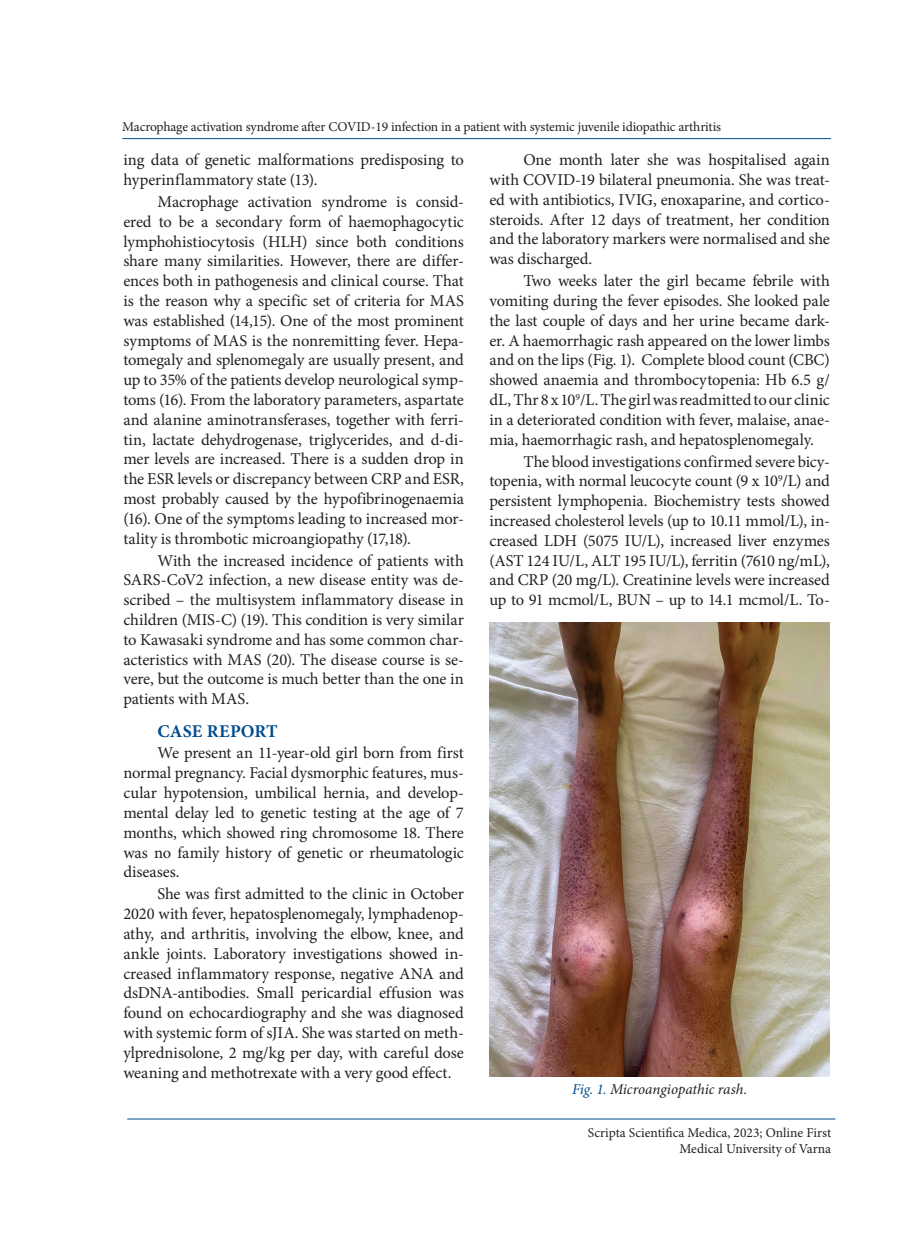
<style>
.page{position:relative;width:915px;height:1238px;background:#fff}
.page>*{position:absolute;margin:0;border:0;box-sizing:border-box;transform-origin:0 0}
.t1{font:700 18px "Minion Pro";letter-spacing:.01em;color:#004d8d}
.t2{font:16.5px/19.8px "Minion Pro";letter-spacing:-.01em;color:#231f20;text-align:justify}
.t3{font:italic 15px "Minion Pro";letter-spacing:-.005em;color:#231f20}
.t4{font:13.5px/16.2px "Minion Pro";letter-spacing:-.01em;color:#231f20;text-align:right}
.s1{color:#004d8d}
</style>
<div class="page">
<hr style="left:481px;top:1118px;width:354px;height:1px;background:#004d8d">
<hr style="left:127px;top:1118px;width:354px;height:1px;background:#004d8d">
<hr style="left:122px;top:138px;width:708px;height:1px;background:#004d8d">
<img style="left:489px;top:622px;width:340px;height:454px">
<p class="t4" style="left:122px;top:119px;width:600px">Macrophage activation syndrome after COVID-19 infection in a patient with systemic juvenile idiopathic arthritis</p>
<p class="t2" style="left:489px;top:150px;width:342px;text-indent:34px">One month later she was hospitalised again with COVID-19 bilateral pneumonia. She was treat&shy;ed with antibiotics, IVIG, enoxaparine, and cortico&shy;steroids. After 12 days of treatment, her condition and the laboratory markers were normalised and she was discharged.</p>
<p class="t2" style="left:489px;top:271px;width:342px;text-indent:34px">Two weeks later the girl became febrile with vomiting during the fever episodes. She looked pale the last couple of days and her urine became dark&shy;er. A haemorrhagic rash appeared on the lower limbs and on the lips (Fig. 1). Complete blood count (CBC) showed anaemia and thrombocytopenia: Hb 6.5 g/ dL, Thr 8 x 10<sup>9</sup>/L. The girl was readmitted to our clinic in a deteriorated condition with fever, malaise, anae&shy;mia, haemorrhagic rash, and hepatosplenomegaly.</p>
<p class="t2" style="left:489px;top:451px;width:342px;text-indent:34px">The blood investigations confirmed severe bicy&shy;topenia, with normal leucocyte count (9 x 10<sup>9</sup>/L) and persistent lymphopenia. Biochemistry tests showed increased cholesterol levels (up to 10.11 mmol/L), in&shy;creased LDH (5075 IU/L), increased liver enzymes (AST 124 IU/L, ALT 195 IU/L), ferritin (7610 ng/mL), and CRP (20 mg/L). Creatinine levels were increased up to 91 mcmol/L, BUN – up to 14.1 mcmol/L. To-</p>
<p class="t2" style="left:123px;top:150px;width:342px">ing data of genetic malformations predisposing to hyperinflammatory state (13).</p>
<p class="t2" style="left:123px;top:192px;width:342px;text-indent:34px">Macrophage activation syndrome is consid&shy;ered to be a secondary form of haemophagocytic lymphohistiocytosis (HLH) since both conditions share many similarities. However, there are differ&shy;ences both in pathogenesis and clinical course. That is the reason why a specific set of criteria for MAS was established (14,15). One of the most prominent symptoms of MAS is the nonremitting fever. Hepa&shy;tomegaly and splenomegaly are usually present, and up to 35% of the patients develop neurological symp&shy;toms (16). From the laboratory parameters, aspartate and alanine aminotransferases, together with ferri&shy;tin, lactate dehydrogenase, triglycerides, and d-di&shy;mer levels are increased. There is a sudden drop in the ESR levels or discrepancy between CRP and ESR, most probably caused by the hypofibrinogenaemia (16). One of the symptoms leading to increased mor&shy;tality is thrombotic microangiopathy (17,18).</p>
<p class="t2" style="left:123px;top:550px;width:342px;text-indent:34px">With the increased incidence of patients with SARS-CoV2 infection, a new disease entity was de&shy;scribed – the multisystem inflammatory disease in children (MIS-C) (19). This condition is very similar to Kawasaki syndrome and has some common char&shy;acteristics with MAS (20). The disease course is se&shy;vere, but the outcome is much better than the one in patients with MAS.</p>
<p class="t1" style="left:157px;top:718px;width:122px">CASE REPORT</p>
<p class="t2" style="left:123px;top:743px;width:342px;text-indent:34px">We present an 11-year-old girl born from first normal pregnancy. Facial dysmorphic features, mus&shy;cular hypotension, umbilical hernia, and develop&shy;mental delay led to genetic testing at the age of 7 months, which showed ring chromosome 18. There was no family history of genetic or rheumatologic diseases.</p>
<p class="t2" style="left:123px;top:884px;width:342px;text-indent:34px">She was first admitted to the clinic in October 2020 with fever, hepatosplenomegaly, lymphadenop&shy;athy, and arthritis, involving the elbow, knee, and ankle joints. Laboratory investigations showed in&shy;creased inflammatory response, negative ANA and dsDNA-antibodies. Small pericardial effusion was found on echocardiography and she was diagnosed with systemic form of sJIA. She was started on meth&shy;ylprednisolone, 2 mg/kg per day, with careful dose weaning and methotrexate with a very good effect.</p>
<p class="t3" style="left:572px;top:1078px;width:177px"><span class="s1">Fig. 1.</span> Microangiopathic rash.</p>
<p class="t4" style="left:587px;top:1124px;width:245px">Scripta Scientifica Medica, 2023; Online First<br>Medical University of Varna</p>
</div>
